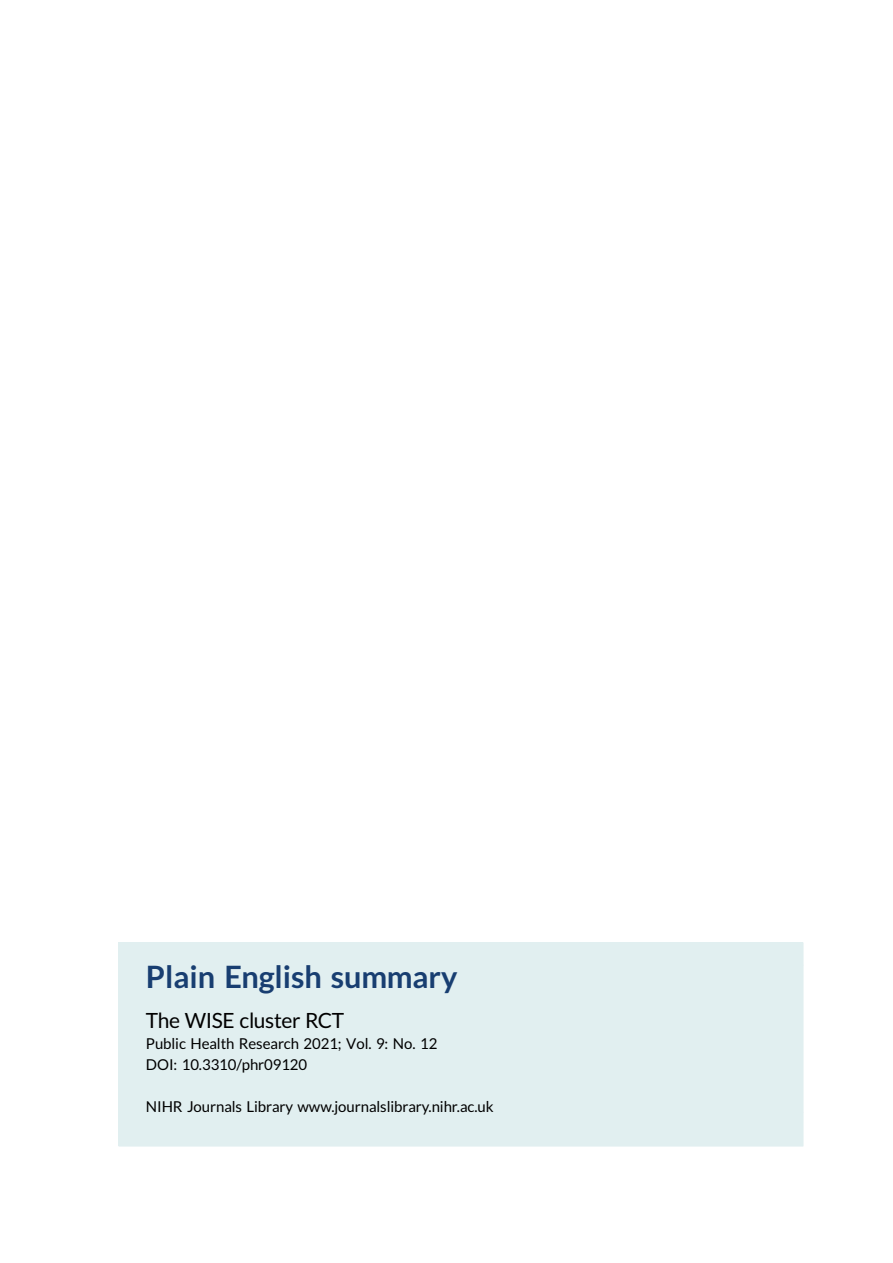
<style>
.page{position:relative;width:893px;height:1263px;background:#fff}
.page>*{position:absolute;margin:0;border:0;box-sizing:border-box;transform-origin:0 0}
.t1{font:30.75px "Adv TT6071803 a.B";color:#183e71}
.t2{font:21px "Adv T Ta 9 c 1 b 374";letter-spacing:-.015em;color:#000}
.t3{font:15px/21px "Adv T Ta 9 c 1 b 374";color:#000}
</style>
<div class="page">
<div style="left:119px;top:943px;width:684px;height:203px;background:#e1eff0"></div>
<h1 class="t1" style="left:146px;top:965px;width:313px">Plain English summary</h1>
<h2 class="t2" style="left:146px;top:1013px;width:200px">The WISE cluster RCT</h2>
<p class="t3" style="left:146px;top:1034px;width:293px">Public Health Research 2021; Vol. 9: No. 12<br>DOI: 10.3310/phr09120</p>
<p class="t3" style="left:146px;top:1097px;width:349px">NIHR Journals Library www.journalslibrary.nihr.ac.uk</p>
</div>
